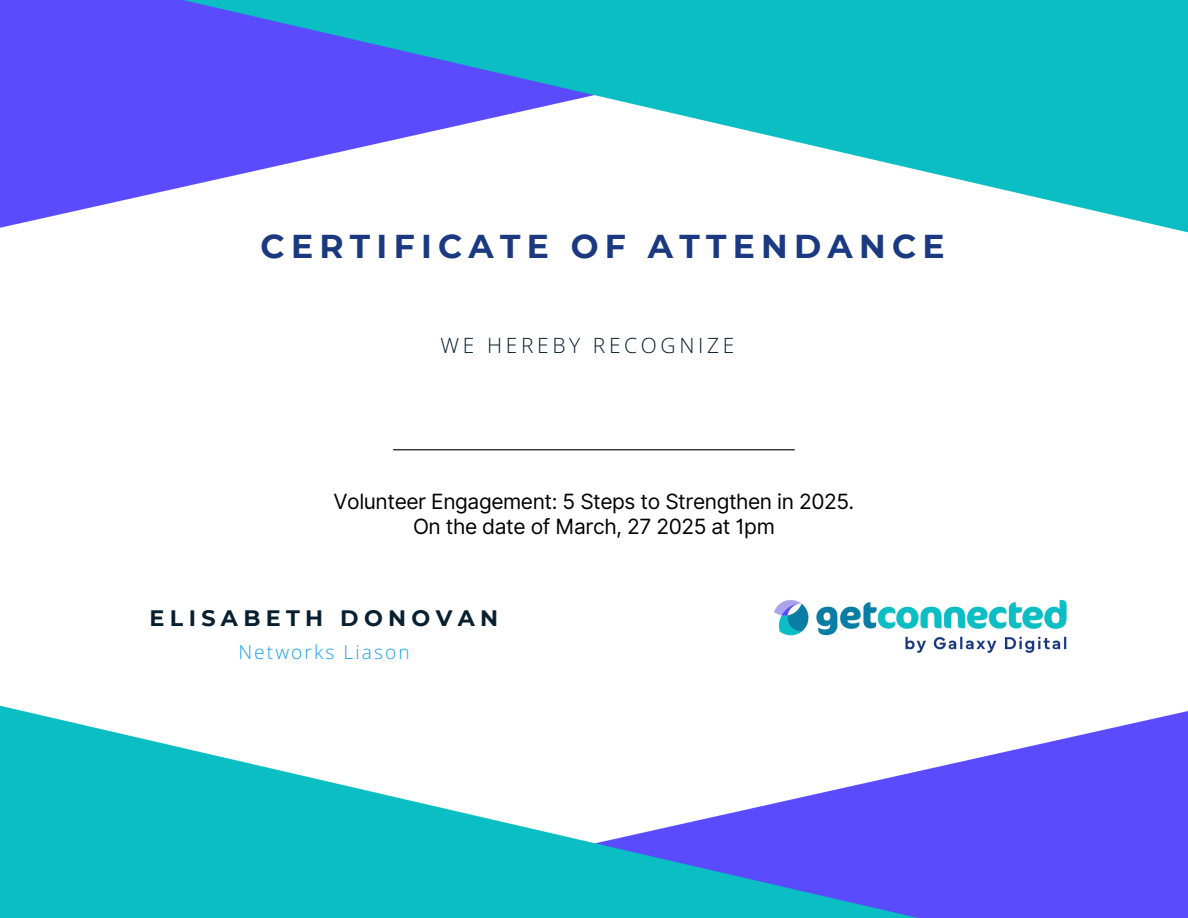
<style>
.page{position:relative;width:1188px;height:918px;background:#fff}
.page>*{position:absolute;margin:0;border:0;box-sizing:border-box;transform-origin:0 0}
.t1{font:700 33px "Montserrat";letter-spacing:.19em;color:#1a3981}
.t2{font:700 22.35px "Montserrat";letter-spacing:.24em;color:#071f2e}
.t3{font:21px/25.8px "Inter";letter-spacing:-.02em;color:#000;text-align:center}
.t4{font:300 21px "Open Sans";letter-spacing:.175em;color:#071f2e}
.t5{font:300 19.2px "Open Sans";letter-spacing:.11em;color:#1ba0ee}
</style>
<div class="page">
<img style="left:0;top:0;width:1188px;height:918px">
<h1 class="t1" style="left:261px;top:226px;width:686px">CERTIFICATE OF ATTENDANCE</h1>
<p class="t4" style="left:440px;top:331px;width:295px">WE HEREBY RECOGNIZE</p>
<p class="t3" style="left:334px;top:488px;width:522px">Volunteer Engagement: 5 Steps to Strengthen in 2025.<br>On the date of March, 27 2025 at 1pm</p>
<h3 class="t2" style="left:150px;top:604px;width:350px">ELISABETH DONOVAN</h3>
<h4 class="t5" style="left:238px;top:638px;width:173px">Networks Liason</h4>
</div>
